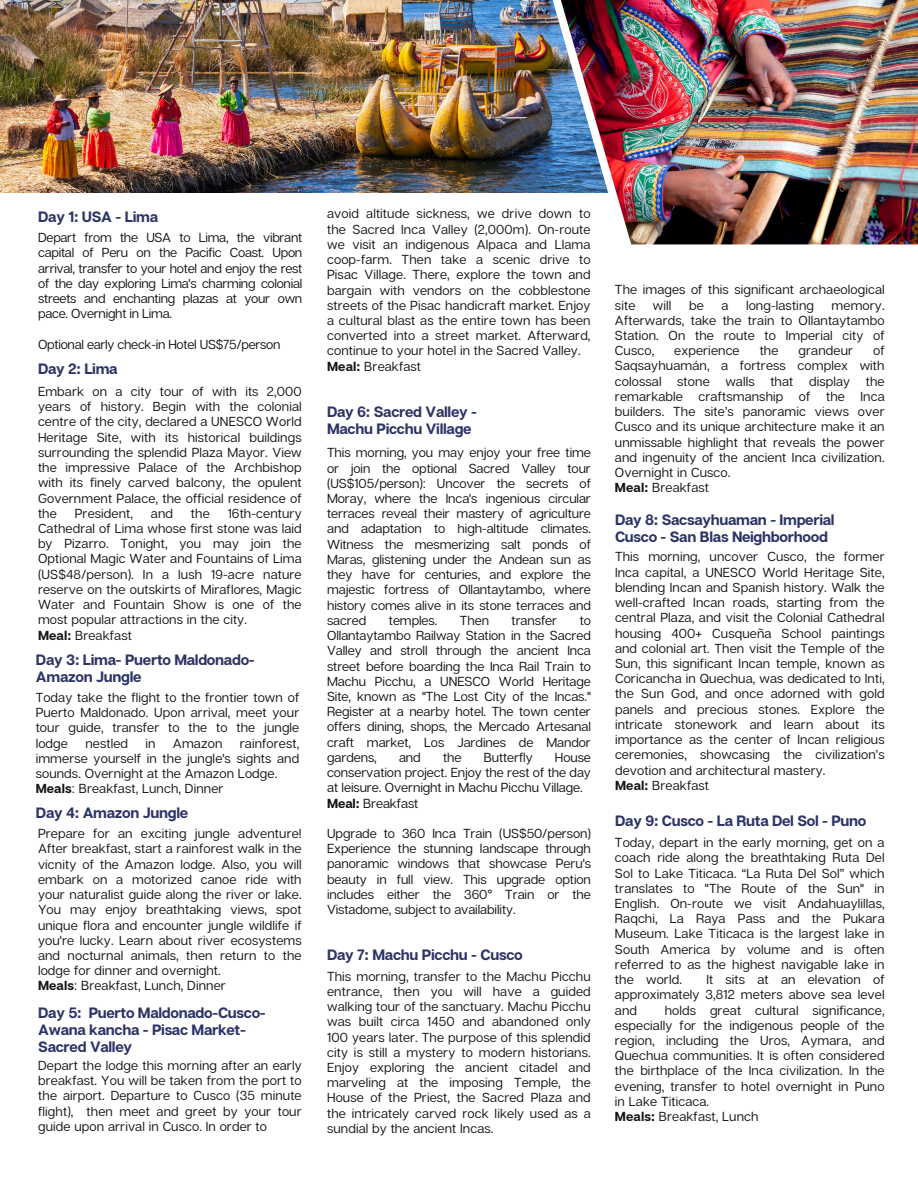
<style>
.page{position:relative;width:918px;height:1188px;background:#fff}
.page>*{position:absolute;margin:0;border:0;box-sizing:border-box;transform-origin:0 0}
.t1{font:700 15px/16.8px "Articulat CF";letter-spacing:-.02em;color:#2d3567}
.t2{font:13.05px/15.1px "Articulat CF";letter-spacing:.01em;color:#171615;text-align:justify}
.t3{font:13.05px "Articulat CF";letter-spacing:-.02em;color:#171615}
.s1{font-weight:700}
</style>
<div class="page">
<img style="left:0;top:0;width:531px;height:192px">
<img style="left:638px;top:0;width:280px;height:244px">
<img style="left:531px;top:0;width:107px;height:245px">
<p class="t1" style="left:38px;top:207px;width:121px">Day 1: USA - Lima</p>
<p class="t2" style="left:38px;top:230px;width:266px">Depart from the USA to Lima, the vibrant capital of Peru on the Pacific Coast. Upon arrival, transfer to your hotel and enjoy the rest of the day exploring Lima's charming colonial streets and enchanting plazas at your own pace. Overnight in Lima.</p>
<h1 class="t3" style="left:38px;top:336px;width:244px">Optional early check-in Hotel US$75/person</h1>
<h1 class="t2" style="left:38px;top:383px;width:265px">Embark on a city tour of with its 2,000 years of history. Begin with the colonial centre of the city, declared a UNESCO World Heritage Site, with its historical buildings surrounding the splendid Plaza Mayor. View the impressive Palace of the Archbishop with its finely carved balcony, the opulent Government Palace, the official residence of the</h1>
<h1 class="t1" style="left:38px;top:360px;width:81px">Day 2: Lima</h1>
<h1 class="t2" style="left:38px;top:505px;width:265px;text-indent:190px">16th-century Cathedral of Lima whose first stone was laid by Pizarro. Tonight, you may join the Optional Magic Water and Fountains of Lima (US$48/person). In a lush 19-acre nature reserve on the outskirts of Miraflores, Magic Water and Fountain Show is one of the most popular attractions in the city.</h1>
<p class="t2" style="left:38px;top:627px;width:95px"><span class="s1">Meal:</span> Breakfast</p>
<h1 class="t2" style="left:75px;top:505px;width:60px">President,</h1>
<h1 class="t2" style="left:151px;top:505px;width:24px">and</h1>
<h1 class="t2" style="left:191px;top:505px;width:20px">the</h1>
<h1 class="t1" style="left:36px;top:651px;width:220px">Day 3: Lima- Puerto Maldonado-<br>Amazon Jungle</h1>
<p class="t2" style="left:36px;top:689px;width:265px">Today take the flight to the frontier town of Puerto Maldonado. Upon arrival, meet your tour guide, transfer to the to the jungle lodge</p>
<p class="t2" style="left:36px;top:735px;width:265px;text-indent:204px">rainforest, immerse yourself in the jungle's sights and sounds. Overnight at the Amazon Lodge.</p>
<p class="t2" style="left:36px;top:781px;width:189px"><span class="s1">Meals</span>: Breakfast, Lunch, Dinner</p>
<p class="t2" style="left:85px;top:735px;width:44px">nestled</p>
<p class="t2" style="left:146px;top:735px;width:12px">in</p>
<p class="t2" style="left:173px;top:735px;width:51px">Amazon</p>
<p class="t1" style="left:36px;top:804px;width:154px">Day 4: Amazon Jungle</p>
<p class="t2" style="left:38px;top:826px;width:265px">Prepare for an exciting jungle adventure!<br>After breakfast, start a rainforest walk in the vicnity of the Amazon lodge. Also, you will embark on a motorized canoe ride with your naturalist guide along the river or lake.<br>You may enjoy breathtaking views, spot unique flora and encounter jungle wildlife if you're lucky. Learn about river ecosystems and nocturnal animals, then return to the lodge for dinner and overnight.</p>
<p class="t2" style="left:38px;top:978px;width:189px"><span class="s1">Meals</span>: Breakfast, Lunch, Dinner</p>
<p class="t1" style="left:38px;top:1004px;width:229px">Day 5: Puerto Maldonado-Cusco-<br>Awana kancha - Pisac Market-<br>Sacred Valley</p>
<h1 class="t2" style="left:38px;top:1057px;width:265px">Depart the lodge this morning after an early breakfast. You will be taken from the port to the airport. Departure to Cusco (35 minute flight), then meet and greet by your tour guide upon arrival in Cusco. In order to</h1>
<p class="t2" style="left:327px;top:206px;width:265px">avoid altitude sickness, we drive down to the Sacred Inca Valley (2,000m). On-route we visit an indigenous Alpaca and Llama coop-farm. Then take a scenic drive to Pisac Village. There, explore the town and bargain with vendors on the cobblestone streets of the Pisac handicraft market. Enjoy a cultural blast as the entire town has been converted into a street market. Afterward, continue to your hotel in the Sacred Valley.</p>
<p class="t2" style="left:327px;top:358px;width:96px"><span class="s1">Meal:</span> Breakfast</p>
<p class="t1" style="left:327px;top:403px;width:151px">Day 6: Sacred Valley -<br>Machu Picchu Village</p>
<h1 class="t2" style="left:327px;top:445px;width:265px">This morning, you may enjoy your free time or join the optional Sacred Valley tour (US$105/person): Uncover the secrets of Moray, where the Inca's ingenious circular terraces reveal their mastery of agriculture and adaptation to high-altitude climates.<br>Witness the mesmerizing salt ponds of Maras, glistening under the Andean sun as they have for centuries, and explore the majestic fortress of Ollantaytambo, where history comes alive in its stone terraces and sacred</h1>
<h1 class="t2" style="left:389px;top:612px;width:50px">temples.</h1>
<h1 class="t2" style="left:460px;top:612px;width:31px">Then</h1>
<h1 class="t2" style="left:512px;top:612px;width:47px">transfer</h1>
<h1 class="t2" style="left:327px;top:612px;width:265px;text-indent:253px">to Ollantaytambo Railway Station in the Sacred Valley and stroll through the ancient Inca street before boarding the Inca Rail Train to Machu Picchu, a UNESCO World Heritage Site, known as "The Lost City of the Incas." Register at a nearby hotel. The town center offers dining, shops, the Mercado Artesanal craft market, Los Jardines de Mandor gardens,</h1>
<h1 class="t2" style="left:399px;top:749px;width:23px">and</h1>
<h1 class="t2" style="left:443px;top:749px;width:20px">the</h1>
<h1 class="t2" style="left:484px;top:749px;width:51px">Butterfly</h1>
<h1 class="t2" style="left:327px;top:749px;width:265px;text-indent:228px">House conservation project. Enjoy the rest of the day at leisure. Overnight in Machu Picchu Village.</h1>
<p class="t2" style="left:327px;top:795px;width:93px"><span class="s1">Meal:</span> Breakfast</p>
<p class="t2" style="left:327px;top:825px;width:265px">Upgrade to 360 Inca Train (US$50/person)<br>Experience the stunning landscape through panoramic windows that showcase Peru's beauty in full view. This upgrade option includes either the 360° Train or the Vistadome, subject to availability.</p>
<p class="t1" style="left:327px;top:946px;width:197px">Day 7: Machu Picchu - Cusco</p>
<h1 class="t2" style="left:327px;top:968px;width:265px">This morning, transfer to the Machu Picchu entrance, then you will have a guided walking tour of the sanctuary. Machu Picchu was built circa 1450 and abandoned only 100 years later. The purpose of this splendid city is still a mystery to modern historians.<br>Enjoy exploring the ancient citadel and marveling at the imposing Temple, the House of the Priest, the Sacred Plaza and the intricately carved rock likely used as a sundial by the ancient Incas.</h1>
<p class="t2" style="left:615px;top:282px;width:271px">The images of this significant archaeological site</p>
<p class="t2" style="left:653px;top:297px;width:20px">will</p>
<p class="t2" style="left:689px;top:297px;width:16px">be</p>
<p class="t2" style="left:721px;top:297px;width:8px">a</p>
<p class="t2" style="left:746px;top:297px;width:69px">long-lasting</p>
<p class="t2" style="left:615px;top:297px;width:271px;text-indent:217px">memory.<br>Afterwards, take the train to Ollantaytambo Station. On the route to Imperial city of Cusco,</p>
<p class="t2" style="left:615px;top:343px;width:271px;text-indent:258px">of Saqsayhuamán, a fortress complex with colossal stone walls that display the remarkable craftsmanship of the Inca builders. The site’s panoramic views over Cusco and its unique architecture make it an unmissable highlight that reveals the power and ingenuity of the ancient Inca civilization.<br>Overnight in Cusco.</p>
<h1 class="t2" style="left:615px;top:480px;width:96px"><span class="s1">Meal:</span> Breakfast</h1>
<p class="t2" style="left:674px;top:343px;width:67px">experience</p>
<p class="t2" style="left:760px;top:343px;width:20px">the</p>
<p class="t2" style="left:799px;top:343px;width:56px">grandeur</p>
<p class="t1" style="left:615px;top:511px;width:221px">Day 8: Sacsayhuaman - Imperial<br>Cusco - San Blas Neighborhood</p>
<p class="t2" style="left:615px;top:549px;width:271px">This morning, uncover Cusco, the former Inca capital, a UNESCO World Heritage Site, blending Incan and Spanish history. Walk the well-crafted Incan roads, starting from the central Plaza, and visit the Colonial Cathedral housing 400+ Cusqueña School paintings and colonial art. Then visit the Temple of the Sun, this significant Incan temple, known as Coricancha in Quechua, was dedicated to Inti, the Sun God, and once adorned with gold panels and precious stones. Explore the intricate stonework and learn about its importance as the center of Incan religious ceremonies, showcasing the civilization’s devotion and architectural mastery.</p>
<p class="t2" style="left:615px;top:777px;width:96px"><span class="s1">Meal:</span> Breakfast</p>
<p class="t1" style="left:615px;top:812px;width:253px">Day 9: Cusco - La Ruta Del Sol - Puno</p>
<p class="t2" style="left:615px;top:835px;width:271px">Today, depart in the early morning, get on a coach ride along the breathtaking Ruta Del Sol to Lake Titicaca. “La Ruta Del Sol” which translates to "The Route of the Sun" in English. On-route we visit Andahuaylillas, Raqchi, La Raya Pass and the Pukara Museum. Lake Titicaca is the largest lake in South America by volume and is often referred to as the highest navigable lake in the world.</p>
<p class="t2" style="left:615px;top:972px;width:271px;text-indent:91px">It sits at an elevation of approximately 3,812 meters above sea level and</p>
<p class="t2" style="left:615px;top:1002px;width:271px;text-indent:50px">holds great cultural significance, especially for the indigenous people of the region, including the Uros, Aymara, and Quechua communities. It is often considered the birthplace of the Inca civilization. In the evening, transfer to hotel overnight in Puno in Lake Titicaca.</p>
<h1 class="t2" style="left:615px;top:1109px;width:145px"><span class="s1">Meals:</span> Breakfast, Lunch</h1>
</div>
